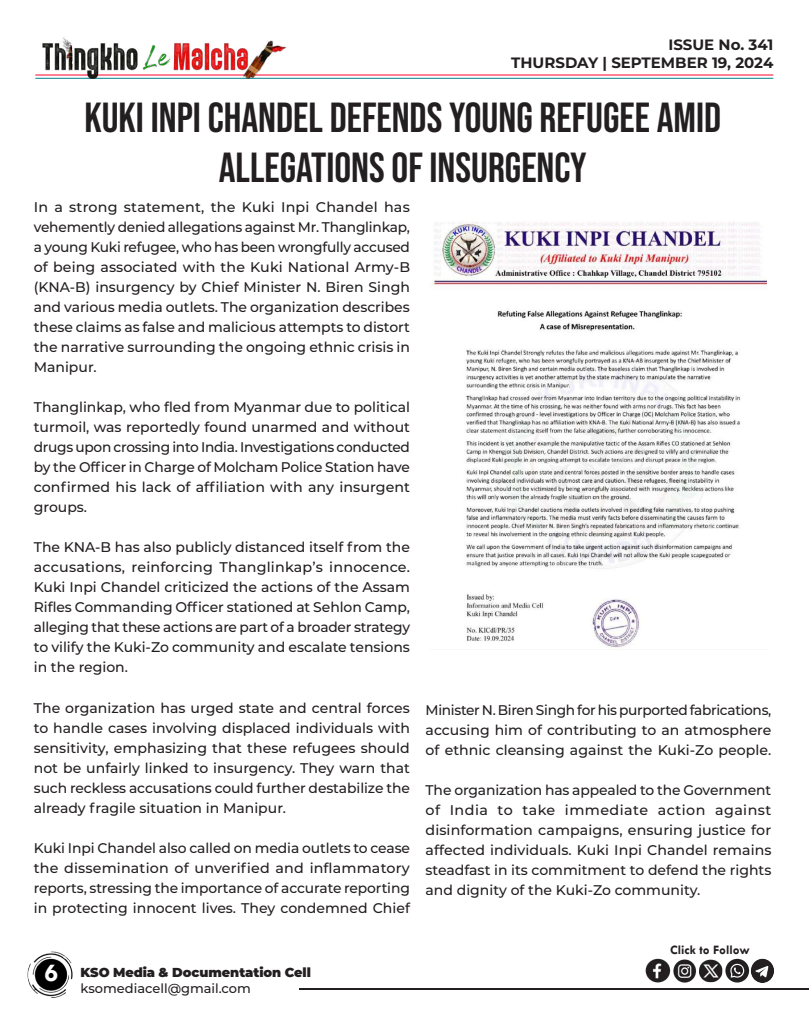
<style>
.page{position:relative;width:810px;height:1013px;background:#fff}
.page>*{position:absolute;margin:0;border:0;box-sizing:border-box;transform-origin:0 0}
.t1{font:42px/50.4px "Bebas Neue";color:#231f20;text-align:center}
.t2{font:700 26px "Tw Cen";color:#fff}
.t3{font:700 15px/18px "Montserrat";color:#231f20;text-align:right}
.t4{font:500 14px/20px "Montserrat";color:#231f20;text-align:justify}
.t5{font:900 13px "Montserrat";letter-spacing:-.005em;color:#231f20}
.t6{font:500 13px "Montserrat";color:#231f20}
.t7{font:700 13px "Tw Cen";color:#231f20}
</style>
<div class="page">
<hr style="left:299px;top:988px;width:509px;height:1px;background:#231f20">
<img style="left:27px;top:951px;width:46px;height:47px">
<hr style="left:35px;top:74px;width:738px;height:1px;background:#ff002d">
<hr style="left:35px;top:78px;width:738px;height:1px;background:#00848b">
<img style="left:35px;top:37px;width:254px;height:42px">
<img style="left:645px;top:958px;width:129px;height:25px">
<img style="left:432px;top:221px;width:334px;height:427px">
<p class="t3" style="left:511px;top:35px;width:264px">ISSUE No. 341<br>THURSDAY | SEPTEMBER 19, 2024</p>
<h1 class="t1" style="left:84px;top:92px;width:638px">KUKI INPI CHANDEL DEFENDS YOUNG REFUGEE AMID<br>ALLEGATIONS OF INSURGENCY</h1>
<p class="t4" style="left:34px;top:197px;width:378px">In a strong statement, the Kuki Inpi Chandel has vehemently denied allegations against Mr. Thanglinkap, a young Kuki refugee, who has been wrongfully accused of being associated with the Kuki National Army-B (KNA-B) insurgency by Chief Minister N. Biren Singh and various media outlets. The organization describes these claims as false and malicious attempts to distort the narrative surrounding the ongoing ethnic crisis in Manipur.</p>
<p class="t4" style="left:34px;top:397px;width:378px">Thanglinkap, who fled from Myanmar due to political turmoil, was reportedly found unarmed and without drugs upon crossing into India. Investigations conducted by the Officer in Charge of Molcham Police Station have confirmed his lack of affiliation with any insurgent groups.</p>
<p class="t4" style="left:34px;top:537px;width:378px">The KNA-B has also publicly distanced itself from the accusations, reinforcing Thanglinkap’s innocence.<br>Kuki Inpi Chandel criticized the actions of the Assam Rifles Commanding Officer stationed at Sehlon Camp, alleging that these actions are part of a broader strategy to vilify the Kuki-Zo community and escalate tensions in the region.</p>
<p class="t4" style="left:34px;top:697px;width:378px">The organization has urged state and central forces to handle cases involving displaced individuals with sensitivity, emphasizing that these refugees should not be unfairly linked to insurgency. They warn that such reckless accusations could further destabilize the already fragile situation in Manipur.</p>
<p class="t4" style="left:34px;top:837px;width:378px">Kuki Inpi Chandel also called on media outlets to cease the dissemination of unverified and inflammatory reports, stressing the importance of accurate reporting in protecting innocent lives. They condemned Chief</p>
<p class="t4" style="left:426px;top:699px;width:347px">Minister N. Biren Singh for his purported fabrications, accusing him of contributing to an atmosphere of ethnic cleansing against the Kuki-Zo people.</p>
<p class="t4" style="left:426px;top:779px;width:347px">The organization has appealed to the Government of India to take immediate action against disinformation campaigns, ensuring justice for affected individuals. Kuki Inpi Chandel remains steadfast in its commitment to defend the rights and dignity of the Kuki-Zo community.</p>
<h2 class="t2" style="left:44px;top:957px;width:15px">6</h2>
<p class="t5" style="left:81px;top:962px;width:232px">KSO Media &amp; Documentation Cell</p>
<p class="t6" style="left:81px;top:978px;width:172px">ksomediacell@gmail.com</p>
<p class="t7" style="left:670px;top:942px;width:81px">Click to Follow</p>
</div>
